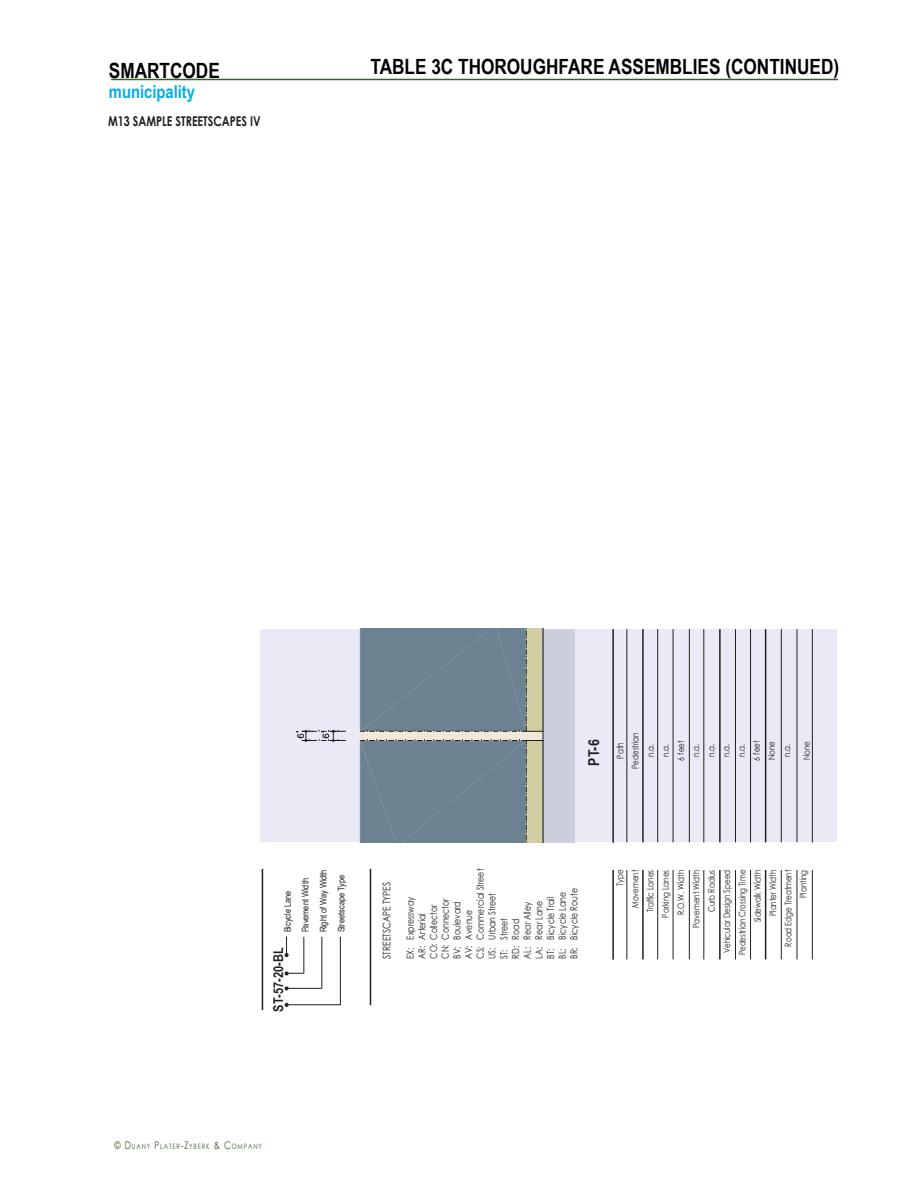
<style>
.page{position:relative;width:918px;height:1188px;background:#fff}
.page>*{position:absolute;margin:0;border:0;box-sizing:border-box;transform-origin:0 0}
.t1{font:700 21px "Arial Narrow";color:#000}
.t2{font:700 18px "Arial Narrow";color:#00aeef}
.t3{font:700 15px "Arial Narrow";color:#231f20}
.t4{font:700 13.5px "Century Gothic";color:#231f20;scale:.8 1}
.t5{font:700 13.5px "Arial Narrow";color:#231f20}
.t6{font:10.5px "Century Gothic";color:#231f20;scale:.8 1}
.t7{font:9.75px/11.7px "Century Gothic";color:#231f20;scale:.8 1}
.t8{font:9px/15.3px "Century Gothic";color:#231f20;text-align:right;scale:.8 1}
.t9{font:9px/17.9px "Arial Narrow";color:#231f20}
.t10{font:7.35px "Century Gothic";letter-spacing:.145em;color:#375e2a;scale:.8 1}
.s1{font-size:10.5px}
</style>
<div class="page">
<div style="left:260px;top:626px;width:577px;height:216px;background:#eaeaf6"></div>
<hr style="left:262px;top:869px;width:1px;height:141px;background:#231f20">
<hr style="left:304px;top:937px;width:1px;height:36px;background:#231f20">
<hr style="left:287px;top:988px;width:35px;height:1px;background:#231f20">
<hr style="left:322px;top:937px;width:1px;height:51px;background:#231f20">
<hr style="left:287px;top:1005px;width:53px;height:1px;background:#231f20">
<hr style="left:340px;top:937px;width:1px;height:68px;background:#231f20">
<svg style="left:285px;top:972px;width:19px;height:3px"></svg>
<svg style="left:285px;top:937px;width:3px;height:20px"></svg>
<hr style="left:797px;top:870px;width:1px;height:89px;background:#231f20">
<hr style="left:812px;top:870px;width:1px;height:89px;background:#231f20">
<hr style="left:750px;top:870px;width:1px;height:89px;background:#231f20">
<hr style="left:781px;top:870px;width:1px;height:89px;background:#231f20">
<hr style="left:765px;top:870px;width:1px;height:89px;background:#231f20">
<hr style="left:735px;top:870px;width:1px;height:89px;background:#231f20">
<hr style="left:719px;top:870px;width:2px;height:89px;background:#231f20">
<hr style="left:673px;top:870px;width:1px;height:89px;background:#231f20">
<hr style="left:689px;top:870px;width:1px;height:89px;background:#231f20">
<hr style="left:704px;top:870px;width:1px;height:89px;background:#231f20">
<hr style="left:657px;top:870px;width:1px;height:89px;background:#231f20">
<hr style="left:642px;top:870px;width:2px;height:89px;background:#231f20">
<hr style="left:627px;top:870px;width:1px;height:89px;background:#231f20">
<hr style="left:612px;top:870px;width:2px;height:90px;background:#231f20">
<hr style="left:797px;top:627px;width:1px;height:215px;background:#231f20">
<hr style="left:812px;top:627px;width:1px;height:215px;background:#231f20">
<hr style="left:750px;top:626px;width:1px;height:216px;background:#231f20">
<hr style="left:781px;top:627px;width:1px;height:215px;background:#231f20">
<hr style="left:765px;top:627px;width:1px;height:215px;background:#231f20">
<hr style="left:735px;top:627px;width:1px;height:215px;background:#231f20">
<hr style="left:719px;top:627px;width:2px;height:215px;background:#231f20">
<hr style="left:673px;top:627px;width:1px;height:215px;background:#231f20">
<hr style="left:689px;top:627px;width:1px;height:215px;background:#231f20">
<hr style="left:704px;top:627px;width:1px;height:215px;background:#231f20">
<hr style="left:657px;top:627px;width:1px;height:215px;background:#231f20">
<hr style="left:642px;top:627px;width:2px;height:215px;background:#231f20">
<hr style="left:627px;top:627px;width:1px;height:215px;background:#231f20">
<hr style="left:612px;top:627px;width:2px;height:216px;background:#231f20">
<hr style="left:370px;top:869px;width:1px;height:136px;background:#231f20">
<hr style="left:111px;top:79px;width:727px;height:1px;background:#375e2a">
<div style="left:368px;top:627px;width:206px;height:216px;background:#cccedb"></div>
<div style="left:260px;top:132px;width:586px;height:497px;background:#fff"></div>
<hr style="left:543px;top:629px;width:1px;height:214px;background:#231f20">
<svg style="left:296px;top:629px;width:247px;height:214px"></svg>
<h1 class="t1" style="left:109px;top:54px;width:112px">SMARTCODE</h1>
<h2 class="t2" style="left:109px;top:78px;width:88px">municipality</h2>
<h3 class="t4" style="left:108px;top:111px;width:192px">M13 SAMPLE STREETSCAPES IV</h3>
<h1 class="t1" style="left:370px;top:50px;width:470px">TABLE 3C THOROUGHFARE ASSEMBLIES (CONTINUED)</h1>
<h3 class="t3" style="left:583px;top:766px;width:27px;rotate:-90deg">PT-6</h3>
<p class="t8" style="left:613px;top:769px;width:47px;text-align:center;rotate:-90deg">Path<br>Pedestrian n.a.<br>n.a.<br>6 feet<br>n.a.<br>n.a.<br>n.a.<br>n.a.<br>6 feet<br>None<br>n.a.</p>
<p class="t8" style="left:799px;top:760px;width:25px;rotate:-90deg">None</p>
<p class="t9" style="left:278px;top:932px;width:64px;rotate:-90deg">Bicycle Lane<br>Pavement Width<br>Right of Way Width<br>Streetscape Type</p>
<h3 class="t5" style="left:268px;top:1012px;width:65px;rotate:-90deg">ST-57-20-BL</h3>
<p class="t6" style="left:379px;top:959px;width:97px;rotate:-90deg">STREETSCAPE TYPES</p>
<p class="t7" style="left:404px;top:959px;width:114px;rotate:-90deg">EX: Expressway<br>AR: Arterial<br>CO: Collector<br>CN: Connector<br>BV: Boulevard<br>AV: Avenue<br>CS: Commercial Street<br>US: Urban Street<br>ST: Street<br>RD: Road<br>AL: Rear Alley<br>LA: Rear Lane<br>BT: Bicycle Trail<br>BL: Bicycle Lane<br>BR: Bicycle Route</p>
<p class="t8" style="left:612px;top:955px;width:109px;rotate:-90deg">Type<br>Movement<br>Traffic Lanes<br>Parking Lanes<br>R.O.W. Width<br>Pavement Width<br>Curb Radius<br>Vehicular Design Speed<br>Pedestrian Crossing Time<br>Sidewalk Width<br>Planter Width<br>Road Edge Treatment<br>Planting</p>
<p class="t10" style="left:115px;top:1141px;width:186px"><span class="s1">© D</span>UANY <span class="s1">P</span>LATER<span class="s1">-Z</span>YBERK <span class="s1">&amp; C</span>OMPANY</p>
</div>
